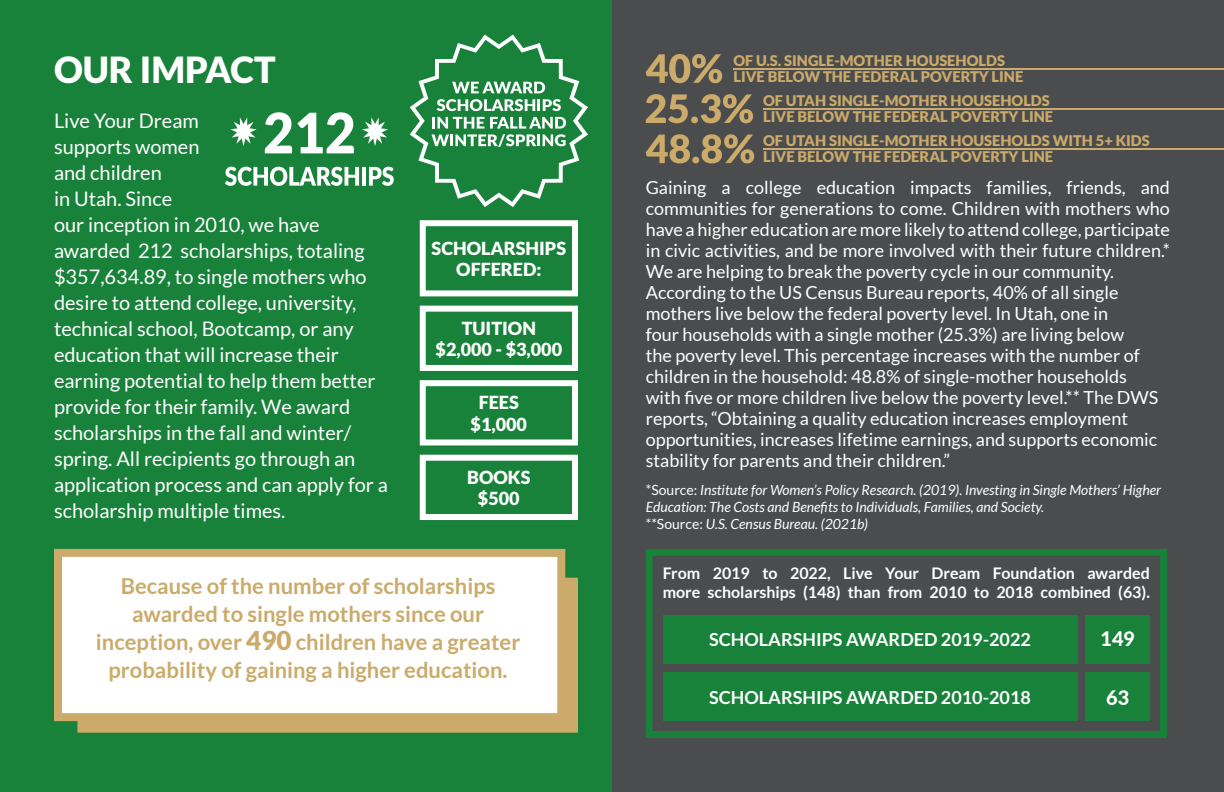
<style>
.page{position:relative;width:1224px;height:792px;background:#fff}
.page>*{position:absolute;margin:0;border:0;box-sizing:border-box;transform-origin:0 0}
.t1{font:900 36px "Lato";color:#fff}
.t2{font:700 22px/28px "Lato";color:#cbaa6a;text-align:center}
.t3{font:20px/26px "Lato";color:#fff}
.t4{font:800 20px "Lato";color:#fff}
.t5{font:18px/21px "Lato";color:#fff}
.t6{font:900 18px/21.6px "Lato";color:#fff;text-align:center}
.t7{font:700 18px "Lato";color:#fff}
.t8{font:700 16px/19.2px "Lato";color:#fff}
.t9{font:900 14.6px "Lato";color:#cbaa6a}
.t10{font:italic 14px/16.8px "Lato";color:#fff}
.s1{font-weight:900;font-size:26px}
.s2{font-style:normal}
</style>
<div class="page">
<div style="left:492px;top:0;width:732px;height:792px;background:#4b4c4d"></div>
<div style="left:0;top:0;width:612px;height:792px;background:#18823a"></div>
<div style="left:77px;top:578px;width:501px;height:155px;background:#cbaa6a"></div>
<div style="left:54px;top:549px;width:511px;height:172px;background:#fff;border:8px solid #cbaa6a"></div>
<div style="left:420px;top:220px;width:158px;height:76px;border:6px solid #fff"></div>
<div style="left:420px;top:455px;width:158px;height:65px;border:6px solid #fff"></div>
<div style="left:420px;top:380px;width:158px;height:65px;border:6px solid #fff"></div>
<div style="left:420px;top:306px;width:158px;height:65px;border:6px solid #fff"></div>
<svg style="left:225px;top:35px;width:363px;height:172px"></svg>
<svg style="left:646px;top:549px;width:521px;height:189px;fill:#18823a"></svg>
<svg style="left:646px;top:94px;width:107px;height:29px"></svg>
<hr style="left:763px;top:108px;width:461px;height:1px;background:#cbaa6a">
<svg style="left:646px;top:54px;width:76px;height:29px"></svg>
<hr style="left:733px;top:68px;width:491px;height:1px;background:#cbaa6a">
<svg style="left:646px;top:134px;width:108px;height:29px"></svg>
<hr style="left:763px;top:148px;width:461px;height:2px;background:#cbaa6a">
<h1 class="t1" style="left:54px;top:49px;width:223px">OUR IMPACT</h1>
<p class="t3" style="left:54px;top:108px;width:335px">Live Your Dream<br>supports women<br>and children<br>in Utah. Since<br>our inception in 2010, we have awarded 212 scholarships, totaling $357,634.89, to single mothers who desire to attend college, university, technical school, Bootcamp, or any education that will increase their earning potential to help them better provide for their family. We award scholarships in the fall and winter/ spring. All recipients go through an application process and can apply for a scholarship multiple times.</p>
<p class="t6" style="left:432px;top:237px;width:136px">SCHOLARSHIPS<br>OFFERED:</p>
<p class="t6" style="left:436px;top:317px;width:128px">TUITION $2,000 - $3,000</p>
<p class="t6" style="left:471px;top:392px;width:58px">FEES $1,000</p>
<p class="t6" style="left:467px;top:466px;width:65px">BOOKS $500</p>
<p class="t2" style="left:96px;top:571px;width:426px">Because of the number of scholarships awarded to single mothers since our inception, over <span class="s1">490</span> children have a greater probability of gaining a higher education.</p>
<p class="t9" style="left:733px;top:52px;width:273px">OF U.S. SINGLE-MOTHER HOUSEHOLDS</p>
<p class="t9" style="left:763px;top:92px;width:288px">OF UTAH SINGLE-MOTHER HOUSEHOLDS</p>
<p class="t9" style="left:763px;top:132px;width:388px">OF UTAH SINGLE-MOTHER HOUSEHOLDS WITH 5+ KIDS</p>
<p class="t9" style="left:733px;top:68px;width:292px">LIVE BELOW THE FEDERAL POVERTY LINE</p>
<p class="t9" style="left:763px;top:108px;width:292px">LIVE BELOW THE FEDERAL POVERTY LINE</p>
<p class="t9" style="left:763px;top:149px;width:292px">LIVE BELOW THE FEDERAL POVERTY LINE</p>
<p class="t5" style="left:646px;top:176px;width:526px">Gaining a college education impacts families, friends, and communities for generations to come. Children with mothers who have a higher education are more likely to attend college, participate in civic activities, and be more involved with their future children.* We are helping to break the poverty cycle in our community.<br>According to the US Census Bureau reports, 40% of all single mothers live below the federal poverty level. In Utah, one in<br>four households with a single mother (25.3%) are living below<br>the poverty level. This percentage increases with the number of children in the household: 48.8% of single-mother households<br>with five or more children live below the poverty level.** The DWS reports, “Obtaining a quality education increases employment opportunities, increases lifetime earnings, and supports economic stability for parents and their children.”</p>
<p class="t10" style="left:646px;top:482px;width:517px"><span class="s2">*Source:</span> Institute for Women’s Policy Research. (2019). Investing in Single Mothers’ Higher<br>Education: The Costs and Benefits to Individuals, Families, and Society.<br><span class="s2">**Source:</span> U.S. Census Bureau. (2021b)</p>
<p class="t8" style="left:663px;top:563px;width:489px">From 2019 to 2022, Live Your Dream Foundation awarded more scholarships (148) than from 2010 to 2018 combined (63).</p>
<p class="t7" style="left:709px;top:629px;width:323px">SCHOLARSHIPS AWARDED 2019-2022</p>
<p class="t4" style="left:1100px;top:624px;width:36px">149</p>
<p class="t7" style="left:709px;top:687px;width:323px">SCHOLARSHIPS AWARDED 2010-2018</p>
<p class="t4" style="left:1106px;top:682px;width:25px">63</p>
</div>
